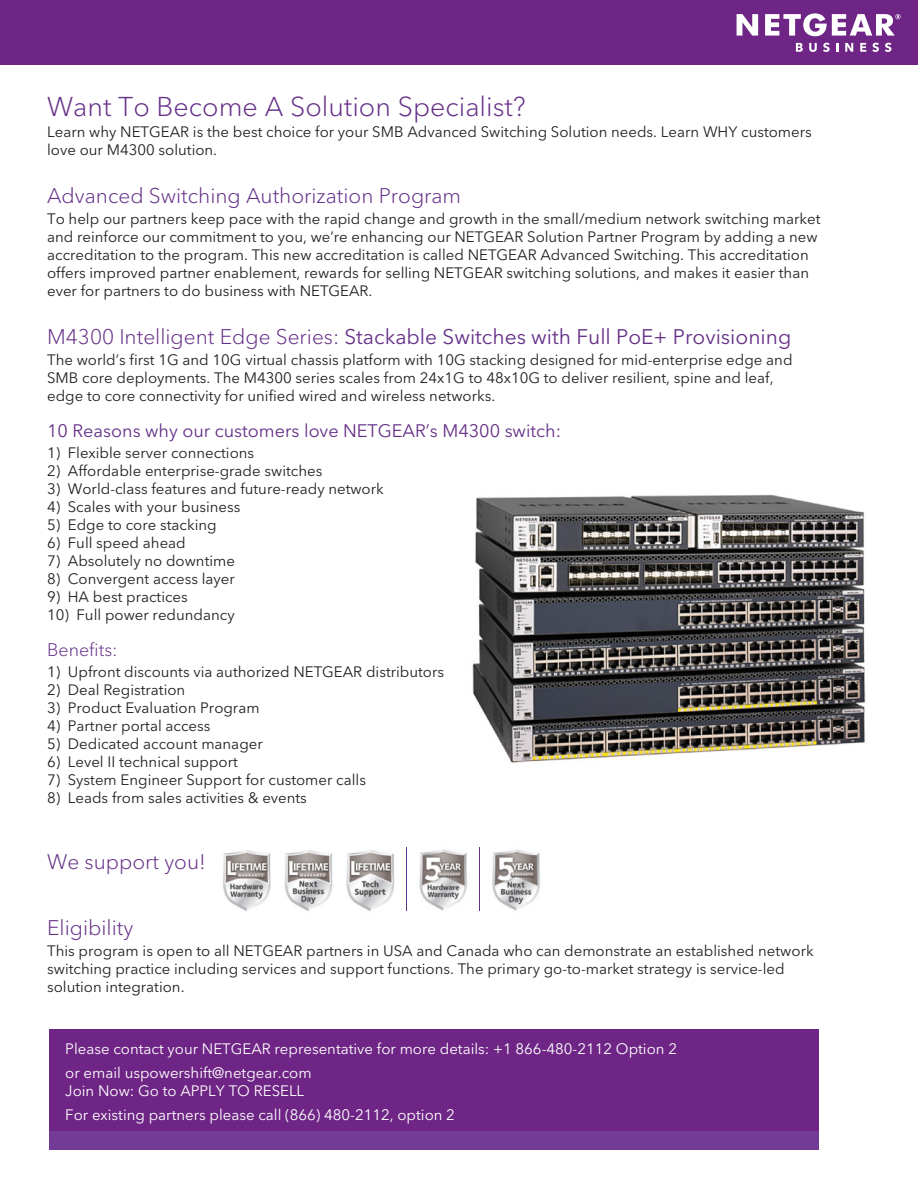
<style>
.page{position:relative;width:918px;height:1188px;background:#fff}
.page>*{position:absolute;margin:0;border:0;box-sizing:border-box;transform-origin:0 0}
.t1{font:300 27px "Avenir Next LT Pro";color:#653088}
.t2{font:21px "Avenir Next LT Pro";color:#653088}
.t3{font:300 21px "Avenir Next LT Pro";color:#653088}
.t4{font:18px "Avenir Next LT Pro";color:#653088}
.t5{font:300 18px "Avenir Next LT Pro";color:#653088}
.t6{font:15px/18px "Avenir Next LT Pro";color:#231f20}
.t7{font:15px/24px "Avenir Next LT Pro";color:#fff}
.s1{font-weight:300}
</style>
<div class="page">
<img style="left:472px;top:494px;width:394px;height:269px">
<div style="left:49px;top:1030px;width:770px;height:101px;background:#6e2585"></div>
<div style="left:49px;top:1131px;width:770px;height:18px;background:#733b96"></div>
<div style="left:0;top:0;width:918px;height:65px;background:#6e2585"></div>
<svg style="left:796px;top:43px;width:7px;height:9px"></svg>
<svg style="left:809px;top:43px;width:8px;height:9px"></svg>
<svg style="left:823px;top:43px;width:7px;height:9px"></svg>
<svg style="left:836px;top:43px;width:2px;height:9px"></svg>
<svg style="left:845px;top:43px;width:8px;height:9px"></svg>
<svg style="left:860px;top:43px;width:6px;height:9px"></svg>
<svg style="left:872px;top:43px;width:7px;height:9px"></svg>
<svg style="left:885px;top:43px;width:6px;height:9px"></svg>
<svg style="left:765px;top:13px;width:136px;height:23px"></svg>
<svg style="left:737px;top:14px;width:21px;height:22px"></svg>
<img style="left:222px;top:849px;width:318px;height:62px">
<hr style="left:406px;top:847px;width:1px;height:64px;background:#653088">
<hr style="left:479px;top:847px;width:1px;height:64px;background:#653088">
<h1 class="t1" style="left:47px;top:90px;width:480px">Want To Become A Solution Specialist?</h1>
<p class="t6" style="left:47px;top:122px;width:766px">Learn why NETGEAR is the best choice for your SMB Advanced Switching Solution needs. Learn WHY customers love our M4300 solution.</p>
<h2 class="t3" style="left:47px;top:183px;width:416px">Advanced Switching Authorization Program</h2>
<p class="t6" style="left:47px;top:209px;width:775px">To help our partners keep pace with the rapid change and growth in the small/medium network switching market and reinforce our commitment to you, we’re enhancing our NETGEAR Solution Partner Program by adding a new accreditation to the program. This new accreditation is called NETGEAR Advanced Switching. This accreditation offers improved partner enablement, rewards for selling NETGEAR switching solutions, and makes it easier than ever for partners to do business with NETGEAR.</p>
<h2 class="t2" style="left:47px;top:319px;width:746px"><span class="s1">M4300 Intelligent Edge Series:</span> Stackable Switches with Full PoE+ Provisioning</h2>
<p class="t6" style="left:47px;top:350px;width:747px">The world’s first 1G and 10G virtual chassis platform with 10G stacking designed for mid-enterprise edge and<br>SMB core deployments. The M4300 series scales from 24x1G to 48x10G to deliver resilient, spine and leaf, edge to core connectivity for unified wired and wireless networks.</p>
<p class="t4" style="left:47px;top:415px;width:516px">10 Reasons why our customers love NETGEAR’s M4300 switch:</p>
<p class="t6" style="left:47px;top:443px;width:209px">1) Flexible server connections</p>
<p class="t6" style="left:47px;top:461px;width:277px">2) Affordable enterprise-grade switches</p>
<p class="t6" style="left:47px;top:479px;width:338px">3) World-class features and future-ready network</p>
<p class="t6" style="left:47px;top:497px;width:195px">4) Scales with your business</p>
<p class="t6" style="left:47px;top:515px;width:171px">5) Edge to core stacking</p>
<p class="t6" style="left:47px;top:533px;width:140px">6) Full speed ahead</p>
<p class="t6" style="left:47px;top:551px;width:189px">7) Absolutely no downtime</p>
<p class="t6" style="left:47px;top:569px;width:189px">8) Convergent access layer</p>
<p class="t6" style="left:47px;top:587px;width:142px">9) HA best practices</p>
<p class="t6" style="left:47px;top:605px;width:189px">10) Full power redundancy</p>
<p class="t5" style="left:47px;top:639px;width:72px">Benefits:</p>
<p class="t6" style="left:47px;top:662px;width:399px">1) Upfront discounts via authorized NETGEAR distributors</p>
<p class="t6" style="left:47px;top:680px;width:140px">2) Deal Registration</p>
<p class="t6" style="left:47px;top:698px;width:214px">3) Product Evaluation Program</p>
<p class="t6" style="left:47px;top:716px;width:165px">4) Partner portal access</p>
<p class="t6" style="left:47px;top:734px;width:217px">5) Dedicated account manager</p>
<p class="t6" style="left:47px;top:752px;width:192px">6) Level II technical support</p>
<p class="t6" style="left:47px;top:770px;width:320px">7) System Engineer Support for customer calls</p>
<p class="t6" style="left:47px;top:788px;width:261px">8) Leads from sales activities &amp; events</p>
<h2 class="t3" style="left:47px;top:849px;width:160px">We support you!</h2>
<h2 class="t3" style="left:47px;top:915px;width:88px">Eligibility</h2>
<p class="t6" style="left:47px;top:941px;width:768px">This program is open to all NETGEAR partners in USA and Canada who can demonstrate an established network switching practice including services and support functions. The primary go-to-market strategy is service-led solution integration.</p>
<p class="t7" style="left:65px;top:1037px;width:613px">Please contact your NETGEAR representative for more details: +1 866-480-2112 Option 2 or email uspowershift@netgear.com</p>
<p class="t7" style="left:65px;top:1079px;width:391px">Join Now: Go to APPLY TO RESELL<br>For existing partners please call (866) 480-2112, option 2</p>
</div>
